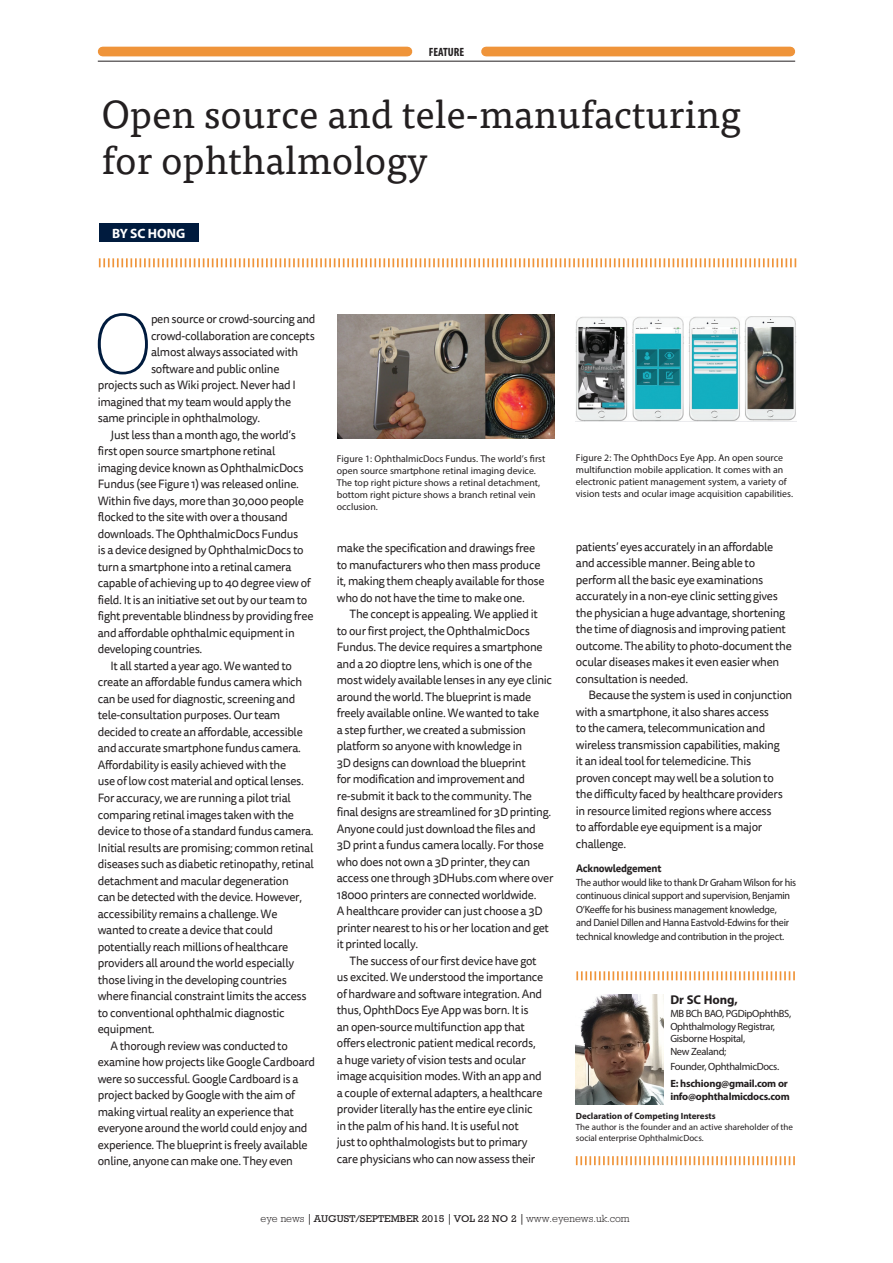
<style>
.page{position:relative;width:893px;height:1263px;background:#fff}
.page>*{position:absolute;margin:0;border:0;box-sizing:border-box;transform-origin:0 0}
.t1{font:300 expanded 79.65px "Europa SB";color:#001b3e}
.ENT_article_heading{font:39px/46.5px "Tisa Pro";color:#231f20}
.t2{font:700 13.5px "Myriad Pro";color:#fff}
.ENT_Author_detail{font:700 12.75px "Myriad Pro";color:#231f20}
.t3{font:12px/16.5px "Tisa Sans Pro";letter-spacing:-.025em;color:#231f20}
.t4{font:700 condensed 12px "Myriad Pro";color:#231f20}
.Features_Ref_Title{font:10.5px/13.5px "Myriad Pro";letter-spacing:-.025em;color:#231f20;scale:.96 1}
.ENT_Author_detail-2{font:10.5px/12.6px "Myriad Pro";letter-spacing:-.03em;color:#231f20}
.ENT_Author_body{font:700 10.5px/12.6px "Myriad Pro";letter-spacing:-.02em;color:#231f20}
.t5{font:10.05px "Rockwell";color:#231f20;scale:1.05 1}
.art_caption_black{font:9.75px/11.9px "Myriad Pro";color:#231f20}
.ENT_Author_contact{font:9px/10.8px "Myriad Pro";color:#231f20}
.s1{font-family:"Tisa Sans Pro";font-weight:700}
.s2{font-weight:700}
.s3{font-weight:300;font-size:10.5px}
.s4{font-family:"Adobe Caslon Pro";font-weight:700;font-size:10.5px}
</style>
<div class="page">
<img style="left:337px;top:315px;width:217px;height:123px">
<img style="left:576px;top:317px;width:220px;height:104px">
<div style="left:99px;top:224px;width:100px;height:18px;background:#001b3e"></div>
<svg style="left:99px;top:258px;width:697px;height:9px"></svg>
<img style="left:576px;top:994px;width:87px;height:110px">
<svg style="left:576px;top:971px;width:219px;height:9px"></svg>
<svg style="left:576px;top:1156px;width:219px;height:9px"></svg>
<div style="left:103px;top:47px;width:304px;height:9px;background:#ef943a"></div>
<div style="left:486px;top:47px;width:304px;height:9px;background:#ef943a"></div>
<hr style="left:98px;top:61px;width:697px;height:1px;background:#231f20">
<p class="t4" style="left:429px;top:45px;width:37px">FEATURE</p>
<p class="ENT_article_heading" style="left:102px;top:88px;width:641px">Open source and tele-manufacturing for ophthalmology</p>
<p class="t2" style="left:112px;top:224px;width:75px">BY SC HONG</p>
<p class="t1" style="left:93px;top:299px;width:62px">O</p>
<p class="t3" style="left:151px;top:311px;width:166px">pen source or crowd-sourcing and</p>
<p class="t3" style="left:151px;top:328px;width:165px">crowd-collaboration are concepts</p>
<p class="t3" style="left:151px;top:344px;width:149px">almost always associated with</p>
<p class="t3" style="left:151px;top:361px;width:130px">software and public online</p>
<p class="t3" style="left:98px;top:377px;width:200px">projects such as Wiki project. Never had I</p>
<p class="t3" style="left:98px;top:394px;width:195px">imagined that my team would apply the</p>
<p class="t3" style="left:98px;top:410px;width:164px">same principle in ophthalmology.</p>
<p class="t3" style="left:98px;top:427px;width:217px;text-indent:13px">Just less than a month ago, the world’s first open source smartphone retinal imaging device known as OphthalmicDocs Fundus (see Figure 1) was released online.<br>Within five days, more than 30,000 people flocked to the site with over a thousand downloads. The OphthalmicDocs Fundus<br>is a device designed by OphthalmicDocs to turn a smartphone into a retinal camera capable of achieving up to 40 degree view of field. It is an initiative set out by our team to fight preventable blindness by providing free and affordable ophthalmic equipment in developing countries.</p>
<p class="t3" style="left:98px;top:658px;width:218px;text-indent:13px">It all started a year ago. We wanted to create an affordable fundus camera which can be used for diagnostic, screening and tele-consultation purposes. Our team decided to create an affordable, accessible and accurate smartphone fundus camera.<br>Affordability is easily achieved with the<br>use of low cost material and optical lenses.<br>For accuracy, we are running a pilot trial comparing retinal images taken with the device to those of a standard fundus camera.<br>Initial results are promising; common retinal diseases such as diabetic retinopathy, retinal detachment and macular degeneration<br>can be detected with the device. However, accessibility remains a challenge. We wanted to create a device that could potentially reach millions of healthcare providers all around the world especially those living in the developing countries where financial constraint limits the access to conventional ophthalmic diagnostic equipment.</p>
<p class="t3" style="left:98px;top:1037px;width:219px;text-indent:13px">A thorough review was conducted to examine how projects like Google Cardboard were so successful. Google Cardboard is a project backed by Google with the aim of making virtual reality an experience that everyone around the world could enjoy and experience. The blueprint is freely available online, anyone can make one. They even</p>
<p class="art_caption_black" style="left:337px;top:453px;width:210px">Figure 1: OphthalmicDocs Fundus. The world’s first open source smartphone retinal imaging device.<br>The top right picture shows a retinal detachment, bottom right picture shows a branch retinal vein occlusion.</p>
<p class="art_caption_black" style="left:576px;top:452px;width:219px">Figure 2: The OphthDocs Eye App. An open source multifunction mobile application. It comes with an electronic patient management system, a variety of vision tests and ocular image acquisition capabilities.</p>
<p class="t3" style="left:337px;top:540px;width:209px">make the specification and drawings free to manufacturers who then mass produce it, making them cheaply available for those who do not have the time to make one.</p>
<p class="t3" style="left:337px;top:606px;width:218px;text-indent:13px">The concept is appealing. We applied it<br>to our first project, the OphthalmicDocs Fundus. The device requires a smartphone and a 20 dioptre lens, which is one of the most widely available lenses in any eye clinic around the world. The blueprint is made freely available online. We wanted to take<br>a step further, we created a submission platform so anyone with knowledge in<br>3D designs can download the blueprint<br>for modification and improvement and re-submit it back to the community. The final designs are streamlined for 3D printing.<br>Anyone could just download the files and<br>3D print a fundus camera locally. For those who does not own a 3D printer, they can access one through 3DHubs.com where over 18000 printers are connected worldwide.<br>A healthcare provider can just choose a 3D printer nearest to his or her location and get it printed locally.</p>
<p class="t3" style="left:337px;top:952px;width:208px;text-indent:13px">The success of our first device have got us excited. We understood the importance of hardware and software integration. And thus, OphthDocs Eye App was born. It is an open-source multifunction app that offers electronic patient medical records, a huge variety of vision tests and ocular image acquisition modes. With an app and a couple of external adapters, a healthcare provider literally has the entire eye clinic in the palm of his hand. It is useful not<br>just to ophthalmologists but to primary care physicians who can now assess their</p>
<p class="t3" style="left:576px;top:539px;width:217px">patients’ eyes accurately in an affordable and accessible manner. Being able to perform all the basic eye examinations accurately in a non-eye clinic setting gives the physician a huge advantage, shortening the time of diagnosis and improving patient outcome. The ability to photo-document the ocular diseases makes it even easier when consultation is needed.</p>
<p class="t3" style="left:576px;top:687px;width:218px;text-indent:13px">Because the system is used in conjunction with a smartphone, it also shares access<br>to the camera, telecommunication and wireless transmission capabilities, making<br>it an ideal tool for telemedicine. This<br>proven concept may well be a solution to the difficulty faced by healthcare providers in resource limited regions where access<br>to affordable eye equipment is a major challenge.</p>
<p class="Features_Ref_Title" style="left:576px;top:862px;width:231px"><span class="s1">Acknowledgement<br></span>The author would like to thank Dr Graham Wilson for his continuous clinical support and supervision, Benjamin O’Keeffe for his business management knowledge,<br>and Daniel Dillen and Hanna Eastvold-Edwins for their technical knowledge and contribution in the project.</p>
<p class="ENT_Author_detail" style="left:670px;top:992px;width:69px">Dr SC Hong,</p>
<p class="ENT_Author_detail-2" style="left:670px;top:1007px;width:123px">MB BCh BAO, PGDipOphthBS,</p>
<p class="ENT_Author_detail-2" style="left:670px;top:1019px;width:106px">Ophthalmology Registrar,</p>
<p class="ENT_Author_detail-2" style="left:670px;top:1032px;width:76px">Gisborne Hospital,<br>New Zealand;</p>
<p class="ENT_Author_detail-2" style="left:670px;top:1060px;width:110px">Founder, OphthalmicDocs.</p>
<p class="ENT_Author_body" style="left:670px;top:1077px;width:121px">E: hschiong@gmail.com or info@ophthalmicdocs.com</p>
<p class="ENT_Author_contact" style="left:576px;top:1110px;width:219px"><span class="s2">Declaration of Competing Interests<br></span>The author is the founder and an active shareholder of the social enterprise OphthalmicDocs.</p>
<p class="t5" style="left:261px;top:1213px;width:353px"><span class="s3">eye news</span> <span class="s4">|</span> AUGUST/SEPTEMBER 2015 <span class="s4">|</span> VOL 22 NO 2 <span class="s4">|</span> <span class="s3">www.eyenews.uk.com</span></p>
</div>
